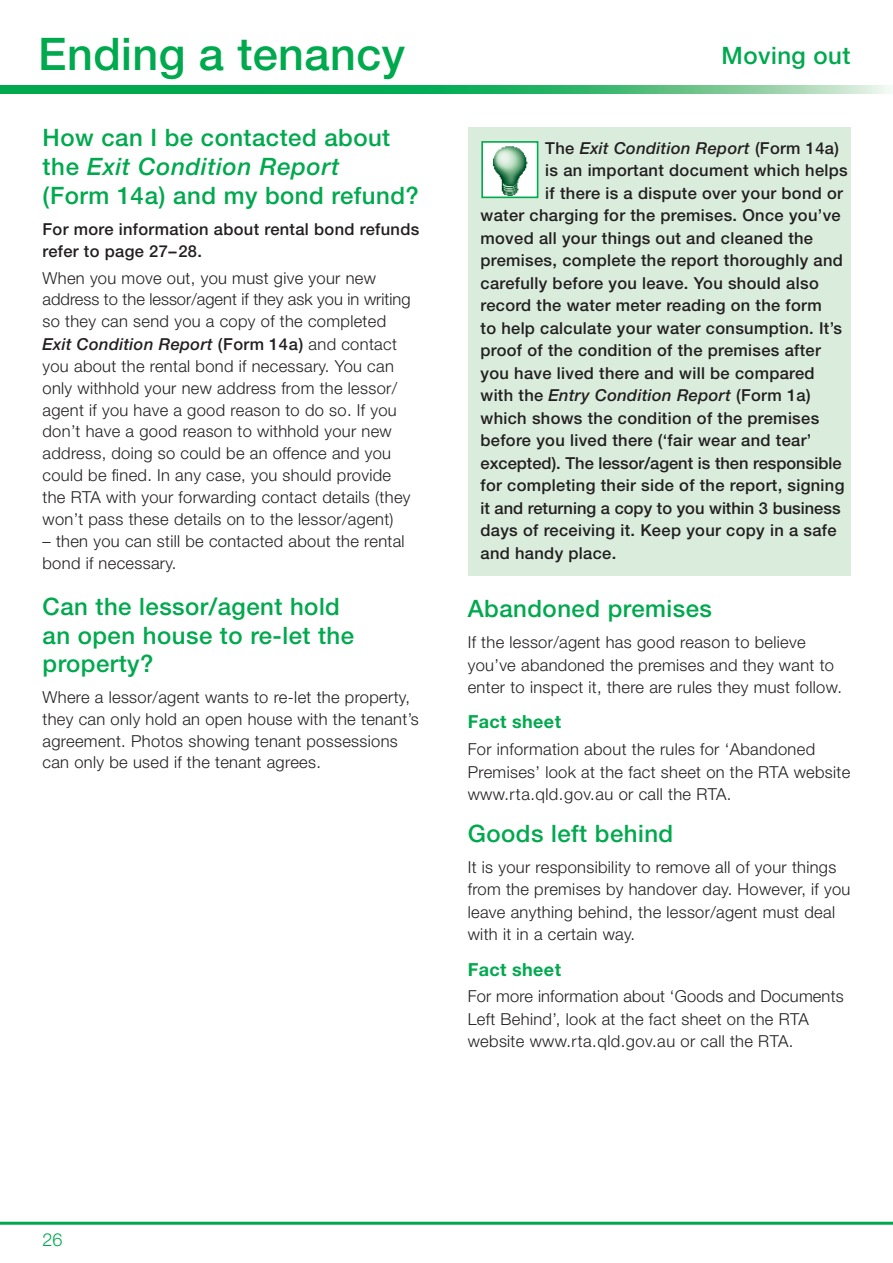
<style>
.page{position:relative;width:893px;height:1263px;background:#fff}
.page>*{position:absolute;margin:0;border:0;box-sizing:border-box;transform-origin:0 0}
.t1{font:500 45px "Helvetica Neue";letter-spacing:.01em;color:#00a94e}
.t2{font:500 24px/28.8px "Helvetica Neue";letter-spacing:.02em;color:#00a94e}
.t3{font:700 18px "Helvetica Neue";letter-spacing:.02em;color:#00a94e}
.t4{font:300 18px "Helvetica Neue";color:#00a94e}
.t5{font:300 16.5px/21.9px "Helvetica Neue";letter-spacing:.02em;color:#231f20}
.t6{font:500 16.5px/22.5px "Helvetica Neue";letter-spacing:.02em;color:#231f20}
.t7{font:500 16.5px "Helvetica Neue";color:#231f20}
.t8{font:italic 500 16.5px "Helvetica Neue";letter-spacing:.02em;color:#231f20}
.s1{font-style:italic}
.s2{font-weight:500;font-style:italic}
.s3{font-weight:500}
.s4{font-style:normal}
</style>
<div class="page">
<hr style="left:0;top:1222px;width:893px;height:3px;background:#00a94e">
<svg style="left:0;top:85px;width:890px;height:9px;background:#33b76e"></svg>
<div style="left:468px;top:128px;width:382px;height:448px;background:#daeddd"></div>
<div style="left:482px;top:142px;width:56px;height:55px;background:#fff"></div>
<img style="left:492px;top:146px;width:36px;height:49px">
<div style="left:481px;top:141px;width:57px;height:57px;border:2px solid #00a94e"></div>
<h1 class="t1" style="left:38px;top:27px;width:368px">Ending a tenancy</h1>
<h2 class="t2" style="left:722px;top:41px;width:130px">Moving out</h2>
<h2 class="t2" style="left:43px;top:123px;width:378px">How can I be contacted about the <span class="s1">Exit Condition Report<br></span>(Form 14a) and my bond refund?</h2>
<p class="t6" style="left:43px;top:218px;width:378px">For more information about rental bond refunds refer to page 27–28.</p>
<p class="t5" style="left:43px;top:266px;width:370px">When you move out, you must give your new address to the lessor/agent if they ask you in writing so they can send you a copy of the completed <span class="s2">Exit Condition Report</span> <span class="s3">(Form 14a)</span> and contact you about the rental bond if necessary. You can only withhold your new address from the lessor/ agent if you have a good reason to do so. If you don’t have a good reason to withhold your new address, doing so could be an offence and you could be fined. In any case, you should provide the RTA with your forwarding contact details (they won’t pass these details on to the lessor/agent)</p>
<p class="t5" style="left:43px;top:530px;width:364px">– then you can still be contacted about the rental bond if necessary.</p>
<h2 class="t2" style="left:43px;top:592px;width:313px">Can the lessor/agent hold an open house to re-let the property?</h2>
<p class="t5" style="left:43px;top:686px;width:378px">Where a lessor/agent wants to re-let the property, they can only hold an open house with the tenant’s agreement. Photos showing tenant possessions can only be used if the tenant agrees.</p>
<p class="t8" style="left:545px;top:138px;width:295px"><span class="s4">The</span> Exit Condition Report <span class="s4">(Form 14a)</span></p>
<p class="t6" style="left:545px;top:159px;width:304px">is an important document which helps</p>
<p class="t6" style="left:545px;top:181px;width:299px">if there is a dispute over your bond or</p>
<p class="t6" style="left:480px;top:204px;width:362px">water charging for the premises. Once you’ve</p>
<p class="t6" style="left:480px;top:226px;width:334px">moved all your things out and cleaned the</p>
<p class="t6" style="left:480px;top:249px;width:364px">premises, complete the report thoroughly and</p>
<p class="t6" style="left:480px;top:271px;width:340px">carefully before you leave. You should also</p>
<p class="t6" style="left:480px;top:294px;width:343px">record the water meter reading on the form</p>
<p class="t6" style="left:480px;top:316px;width:363px">to help calculate your water consumption. It’s</p>
<p class="t6" style="left:480px;top:339px;width:342px">proof of the condition of the premises after</p>
<p class="t6" style="left:480px;top:361px;width:336px">you have lived there and will be compared</p>
<p class="t8" style="left:480px;top:385px;width:332px"><span class="s4">with the</span> Entry Condition Report <span class="s4">(Form 1a)</span></p>
<p class="t6" style="left:480px;top:406px;width:340px">which shows the condition of the premises</p>
<p class="t6" style="left:480px;top:429px;width:332px">before you lived there (‘fair wear and tear’</p>
<p class="t7" style="left:480px;top:453px;width:363px">excepted). The lessor/agent is then responsible</p>
<p class="t6" style="left:480px;top:474px;width:365px">for completing their side of the report, signing</p>
<p class="t7" style="left:480px;top:498px;width:362px">it and returning a copy to you within 3 business</p>
<p class="t6" style="left:480px;top:519px;width:358px">days of receiving it. Keep your copy in a safe</p>
<p class="t6" style="left:480px;top:541px;width:137px">and handy place.</p>
<h2 class="t2" style="left:468px;top:594px;width:246px">Abandoned premises</h2>
<p class="t5" style="left:468px;top:631px;width:376px;line-height:22.5px">If the lessor/agent has good reason to believe you’ve abandoned the premises and they want to enter to inspect it, there are rules they must follow.</p>
<p class="t3" style="left:468px;top:711px;width:95px">Fact sheet</p>
<p class="t5" style="left:468px;top:738px;width:384px;line-height:22.5px">For information about the rules for ‘Abandoned<br>Premises’ look at the fact sheet on the RTA website www.rta.qld.gov.au or call the RTA.</p>
<h2 class="t2" style="left:468px;top:819px;width:207px">Goods left behind</h2>
<p class="t5" style="left:468px;top:855px;width:384px;line-height:22.5px">It is your responsibility to remove all of your things from the premises by handover day. However, if you leave anything behind, the lessor/agent must deal with it in a certain way.</p>
<p class="t3" style="left:468px;top:958px;width:95px">Fact sheet</p>
<p class="t5" style="left:468px;top:985px;width:377px;line-height:22.5px">For more information about ‘Goods and Documents<br>Left Behind’, look at the fact sheet on the RTA website www.rta.qld.gov.au or call the RTA.</p>
<p class="t4" style="left:43px;top:1229px;width:22px">26</p>
</div>
